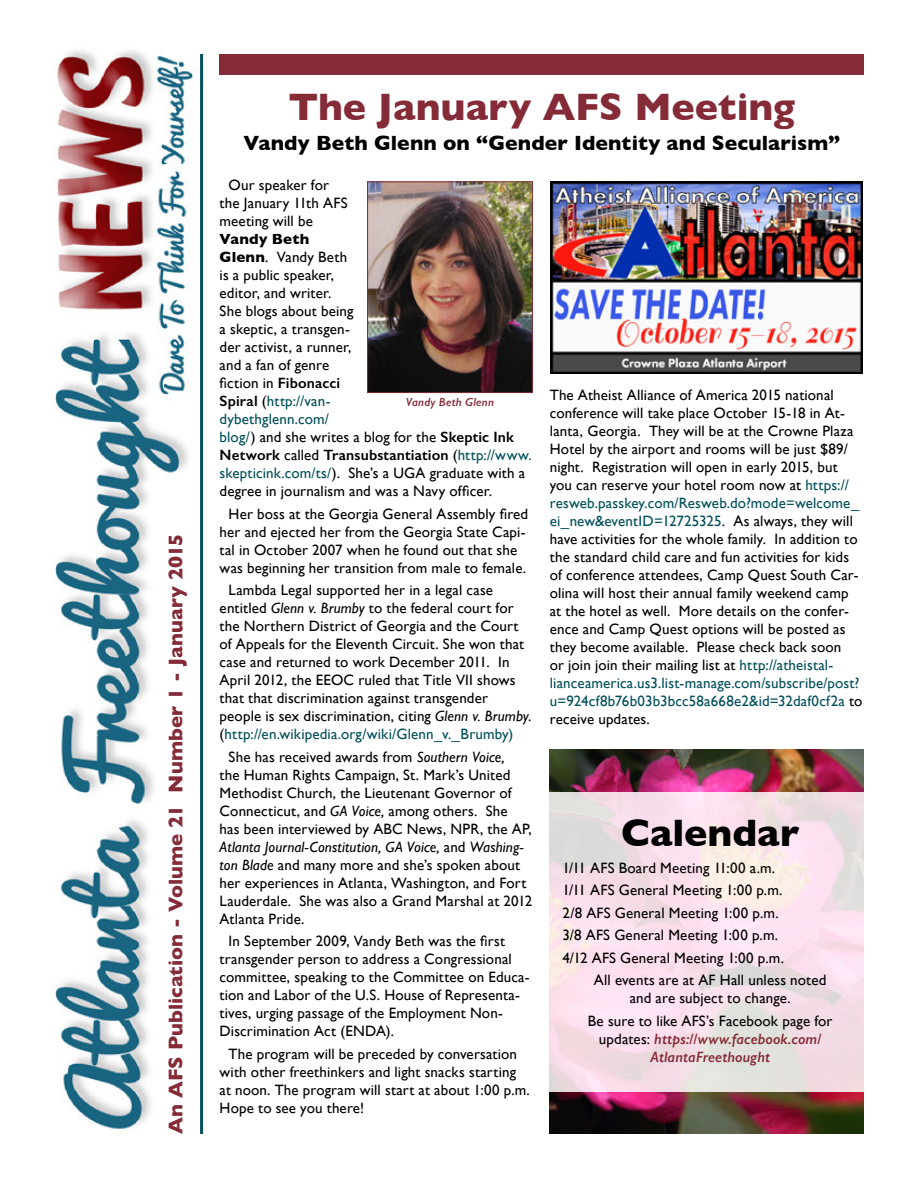
<style>
.page{position:relative;width:918px;height:1188px;background:#fff}
.page>*{position:absolute;margin:0;border:0;box-sizing:border-box;transform-origin:0 0}
.t1{font:700 39px "Gill Sans";color:#842b37}
.t2{font:700 39px "Gill Sans";color:#000}
.t3{font:700 21px "Gill Sans";letter-spacing:.005em;color:#000}
.t4{font:700 20.25px "Gill Sans";letter-spacing:.005em;color:#842b37}
.t5{font:15px/18px "Gill Sans";letter-spacing:.01em;color:#000}
.t6{font:italic 600 15px/18px "Gill Sans";letter-spacing:.005em;color:#842b37;text-align:center}
.t7{font:italic 600 11.7px "Gill Sans";letter-spacing:.015em;color:#842b37}
.s1{font-weight:700}
.s2{font-weight:600}
.s3{color:#004f5a}
.s4{font-style:italic}
.s5{font-weight:400;font-style:normal;color:#000}
</style>
<div class="page">
<img style="left:550px;top:750px;width:314px;height:384px">
<img style="left:55px;top:50px;width:138px;height:1079px">
<hr style="left:200px;top:54px;width:3px;height:1080px;background:#004f5a">
<svg style="left:549px;top:792px;width:315px;height:299px;background:#f4e0e7"></svg>
<div style="left:220px;top:54px;width:644px;height:21px;background:#842b37"></div>
<img style="left:369px;top:184px;width:162px;height:207px">
<div style="left:367px;top:182px;width:166px;height:211px;border:1px solid #842b37"></div>
<img style="left:551px;top:182px;width:312px;height:191px">
<h3 class="t4" style="left:160px;top:1134px;width:602px;rotate:-90deg">An AFS Publication - Volume 21 Number 1 - January 2015</h3>
<h1 class="t1" style="left:289px;top:76px;width:508px">The January AFS Meeting</h1>
<h2 class="t3" style="left:243px;top:126px;width:598px">Vandy Beth Glenn on “Gender Identity and Secularism”</h2>
<p class="t5" style="left:220px;top:176px;width:129px;text-indent:9px">Our speaker for the January 11th AFS meeting will be</p>
<p class="t5" style="left:220px;top:230px;width:314px"><span class="s1">Vandy Beth<br>Glenn</span>. Vandy Beth<br>is a public speaker,<br>editor, and writer.<br>She blogs about being<br>a skeptic, a transgen-<br>der activist, a runner,<br>and a fan of genre<br>fiction in <span class="s2">Fibonacci<br>Spiral</span> (<span class="s3">http://van-<br>dybethglenn.com/<br>blog/</span>) and she writes a blog for the <span class="s2">Skeptic Ink<br>Network</span> called <span class="s2">Transubstantiation</span> (<span class="s3">http://www. skepticink.com/ts/</span>). She’s a UGA graduate with a degree in journalism and was a Navy officer.</p>
<p class="t5" style="left:220px;top:505px;width:310px;text-indent:9px">Her boss at the Georgia General Assembly fired her and ejected her from the Georgia State Capi&shy;tal in October 2007 when he found out that she was beginning her transition from male to female.</p>
<p class="t5" style="left:220px;top:581px;width:313px;text-indent:9px">Lambda Legal supported her in a legal case entitled <span class="s4">Glenn v. Brumby</span> to the federal court for the Northern District of Georgia and the Court of Appeals for the Eleventh Circuit. She won that case and returned to work December 2011. In April 2012, the EEOC ruled that Title VII shows that that discrimination against transgender people is sex discrimination, citing <span class="s4">Glenn v. Brumby</span>. (<span class="s3">http://en.wikipedia.org/wiki/Glenn_v._Brumby)</span></p>
<p class="t5" style="left:220px;top:748px;width:314px;text-indent:9px">She has received awards from <span class="s4">Southern Voice,<br></span>the Human Rights Campaign, St. Mark’s United Methodist Church, the Lieutenant Governor of Connecticut, and <span class="s4">GA Voice,</span> among others. She<br>has been interviewed by ABC News, NPR, the AP, <span class="s4">Atlanta Journal-Constitution, GA Voice,</span> and <span class="s4">Washing&shy;ton Blade</span> and many more and she’s spoken about her experiences in Atlanta, Washington, and Fort Lauderdale. She was also a Grand Marshal at 2012<br>Atlanta Pride.</p>
<p class="t5" style="left:220px;top:932px;width:312px;text-indent:9px">In September 2009, Vandy Beth was the first transgender person to address a Congressional committee, speaking to the Committee on Educa&shy;tion and Labor of the U.S. House of Representa&shy;tives, urging passage of the Employment Non-Discrimination Act (ENDA).</p>
<p class="t5" style="left:220px;top:1045px;width:312px;text-indent:9px">The program will be preceded by conversation with other freethinkers and light snacks starting at noon. The program will start at about 1:00 p.m.<br>Hope to see you there!</p>
<p class="t7" style="left:406px;top:395px;width:90px">Vandy Beth Glenn</p>
<p class="t5" style="left:550px;top:386px;width:314px">The Atheist Alliance of America 2015 national conference will take place October 15-18 in At&shy;lanta, Georgia. They will be at the Crowne Plaza Hotel by the airport and rooms will be just $89/ night. Registration will open in early 2015, but you can reserve your hotel room now at <span class="s3">https:// resweb.passkey.com/Resweb.do?mode=welcome_ ei_new&amp;eventID=12725325</span>. As always, they will have activities for the whole family. In addition to the standard child care and fun activities for kids of conference attendees, Camp Quest South Car&shy;olina will host their annual family weekend camp at the hotel as well. More details on the confer&shy;ence and Camp Quest options will be posted as they become available. Please check back soon<br>or join join their mailing list at <span class="s3">http://atheistal&shy;lianceamerica.us3.list-manage.com/subscribe/post? u=924cf8b76b03b3bcc58a668e2&amp;id=32daf0cf2a</span> to receive updates.</p>
<h1 class="t2" style="left:621px;top:801px;width:180px">Calendar</h1>
<p class="t5" style="left:562px;top:858px;width:214px">1/11 AFS Board Meeting 11:00 a.m.</p>
<p class="t5" style="left:562px;top:881px;width:222px">1/11 AFS General Meeting 1:00 p.m.</p>
<p class="t5" style="left:562px;top:903px;width:218px">2/8 AFS General Meeting 1:00 p.m.</p>
<p class="t5" style="left:562px;top:926px;width:217px">3/8 AFS General Meeting 1:00 p.m.</p>
<p class="t5" style="left:562px;top:948px;width:223px">4/12 AFS General Meeting 1:00 p.m.</p>
<p class="t5" style="left:594px;top:971px;width:234px">All events are at AF Hall unless noted</p>
<p class="t5" style="left:588px;top:987px;width:246px;line-height:22.5px;text-align:center">and are subject to change.<br>Be sure to like AFS’s Facebook page for</p>
<p class="t6" style="left:599px;top:1029px;width:224px"><span class="s5">updates:</span> https://www.facebook.com/<br>AtlantaFreethought</p>
</div>
